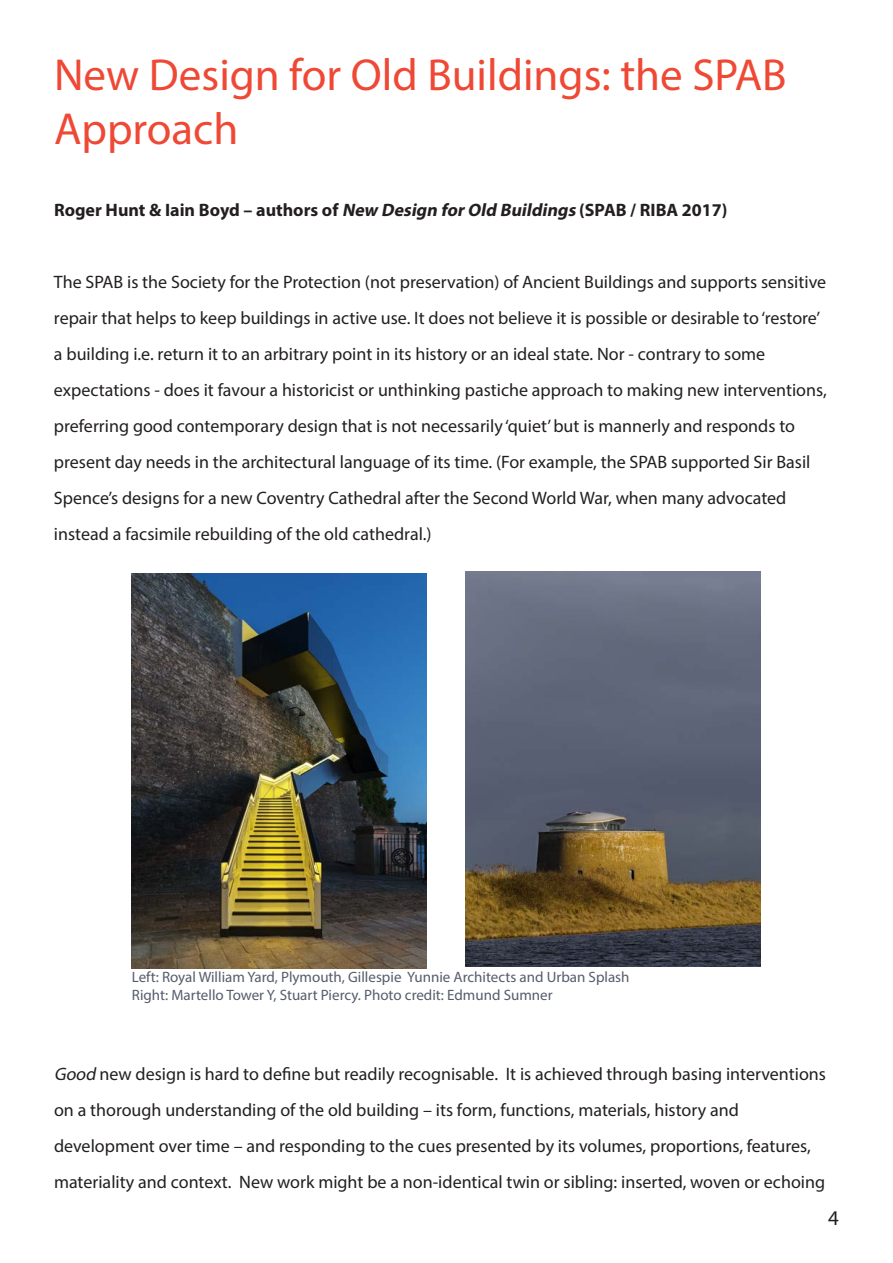
<style>
.page{position:relative;width:893px;height:1263px;background:#fff}
.page>*{position:absolute;margin:0;border:0;box-sizing:border-box;transform-origin:0 0}
.t1{font:45px/54px "Myriad Pro";color:#ef4835}
.t2{font:21px "Myriad Pro";color:#231f20}
.t3{font:18px/36px "Myriad Pro";color:#231f20}
.t4{font:700 18px "Myriad Pro";color:#231f20}
.t5{font:15px/18px "Myriad Pro";color:#555c6b}
.s1{font-style:italic}
</style>
<div class="page">
<img style="left:132px;top:574px;width:294px;height:394px">
<img style="left:466px;top:572px;width:294px;height:394px">
<p class="t1" style="left:54px;top:47px;width:734px">New Design for Old Buildings: the SPAB<br>Approach</p>
<p class="t4" style="left:54px;top:198px;width:675px">Roger Hunt &amp; Iain Boyd – authors of <span class="s1">New Design forOld Buildings</span> (SPAB / RIBA 2017)</p>
<p class="t3" style="left:54px;top:264px;width:774px">The SPAB is the Society for the Protection (not preservation) of Ancient Buildings and supports sensitive repair that helps to keep buildings in active use. It does not believe it is possible or desirable to ‘restore’ a building i.e. return it to an arbitrary point in its history or an ideal state. Nor - contrary to some expectations - does it favour a historicist or unthinking pastiche approach to making new interventions, preferring good contemporary design that is not necessarily ‘quiet’ but is mannerly and responds to present day needs in the architectural language of its time. (For example, the SPAB supported Sir Basil Spence’s designs for a new Coventry Cathedral after the Second World War, when many advocated instead a facsimile rebuilding of the old cathedral.)</p>
<p class="t5" style="left:132px;top:967px;width:499px">Left: Royal William Yard, Plymouth, Gillespie Yunnie Architects and Urban Splash<br>Right: Martello Tower Y, Stuart Piercy. Photo credit: Edmund Sumner</p>
<p class="t3" style="left:54px;top:1056px;width:773px"><span class="s1">Good</span> new design is hard to define but readily recognisable. It is achieved through basing interventions on a thorough understanding of the old building – its form, functions, materials, history and development over time – and responding to the cues presented by its volumes, proportions, features, materiality and context. New work might be a non-identical twin or sibling: inserted, woven or echoing</p>
<p class="t2" style="left:828px;top:1205px;width:12px">4</p>
</div>
